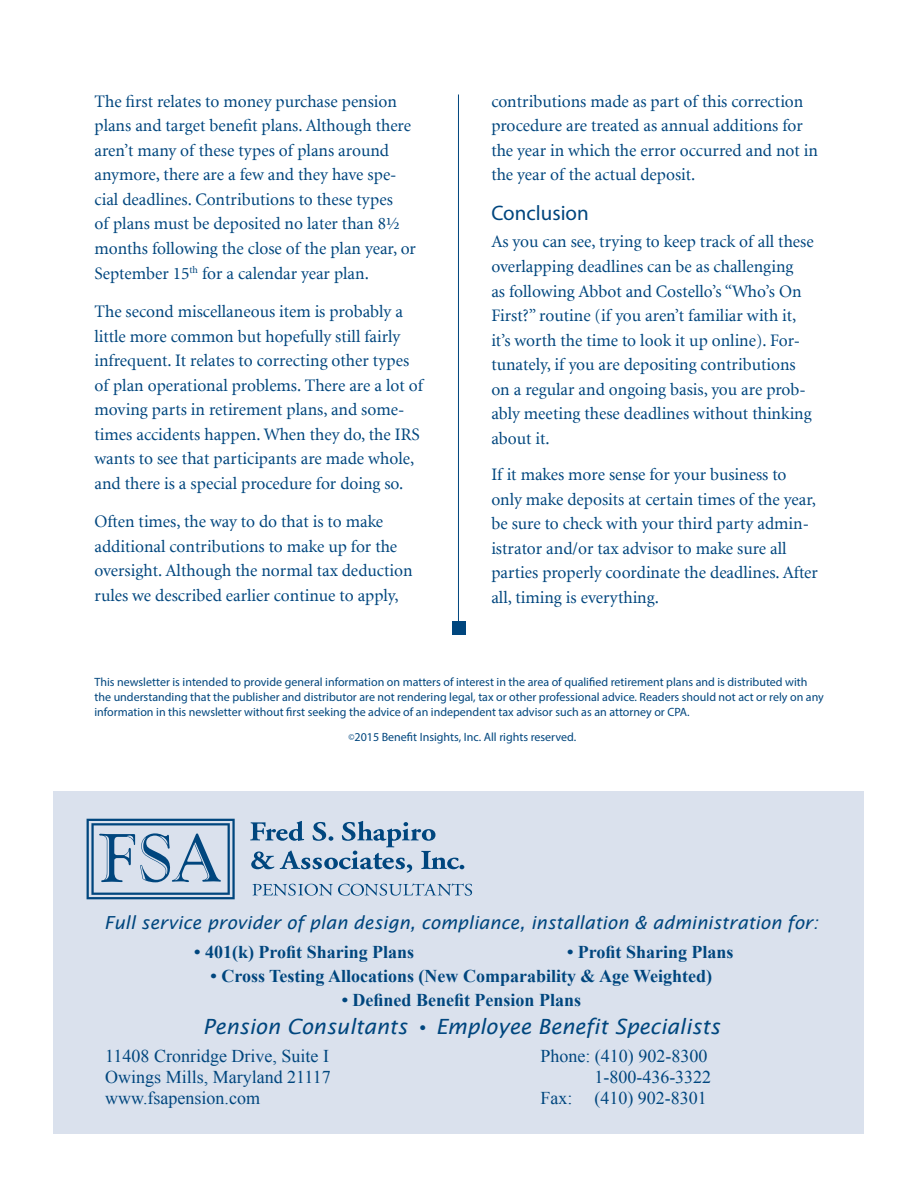
<style>
.page{position:relative;width:918px;height:1188px;background:#fff}
.page>*{position:absolute;margin:0;border:0;box-sizing:border-box;transform-origin:0 0}
.body{font:italic 21px "Lucida Sans";color:#00467e}
.subhead{font:21px "Myriad Pro";color:#00467e}
.body-2{font:700 18px "Times New Roman";color:#00467e}
.body-3{font:18px "Times New Roman";color:#00467e}
.body-4{font:italic 18px "Lucida Sans";color:#00467e}
.body-5{font:17.4px/24.5px "Minion";color:#00467e}
.t1{font:12px/15px "Myriad Pro";color:#00467e}
.s1{font-size:9px}
.s2{font-weight:600;font-size:22.5px}
</style>
<div class="page">
<hr style="left:458px;top:94px;width:1px;height:538px;background:#00467e">
<div style="left:452px;top:622px;width:13px;height:13px;background:#00467e"></div>
<div style="left:54px;top:792px;width:810px;height:342px;background:#dae1ed"></div>
<svg style="left:250px;top:821px;width:214px;height:52px"></svg>
<svg style="left:253px;top:883px;width:219px;height:13px"></svg>
<svg style="left:87px;top:819px;width:148px;height:80px"></svg>
<p class="body-5" style="left:94px;top:90px;width:323px">The first relates to money purchase pension plans and target benefit plans. Although there aren’t many of these types of plans around anymore, there are a few and they have spe&shy;cial deadlines. Contributions to these types<br>of plans must be deposited no later than 8½ months following the close of the plan year, or September 15<sup>th</sup> for a calendar year plan.</p>
<p class="body-5" style="left:94px;top:300px;width:330px">The second miscellaneous item is probably a little more common but hopefully still fairly infrequent. It relates to correcting other types of plan operational problems. There are a lot of moving parts in retirement plans, and some&shy;times accidents happen. When they do, the IRS wants to see that participants are made whole, and there is a special procedure for doing so.</p>
<p class="body-5" style="left:94px;top:510px;width:320px">Often times, the way to do that is to make additional contributions to make up for the oversight. Although the normal tax deduction rules we described earlier continue to apply,</p>
<p class="body-5" style="left:491px;top:90px;width:328px">contributions made as part of this correction procedure are treated as annual additions for the year in which the error occurred and not in the year of the actual deposit.</p>
<p class="subhead" style="left:491px;top:200px;width:99px">Conclusion</p>
<p class="body-5" style="left:491px;top:230px;width:324px">As you can see, trying to keep track of all these overlapping deadlines can be as challenging<br>as following Abbot and Costello’s “Who’s On First?” routine (if you aren’t familiar with it, it’s worth the time to look it up online). For&shy;tunately, if you are depositing contributions on a regular and ongoing basis, you are prob&shy;ably meeting these deadlines without thinking about it.</p>
<p class="body-5" style="left:491px;top:463px;width:328px">If it makes more sense for your business to only make deposits at certain times of the year, be sure to check with your third party admin&shy;istrator and/or tax advisor to make sure all parties properly coordinate the deadlines. After all, timing is everything.</p>
<p class="t1" style="left:94px;top:674px;width:731px">This newsletter is intended to provide general information on matters of interest in the area of qualified retirement plans and is distributed with the understanding that the publisher and distributor are not rendering legal, tax or other professional advice. Readers should not act or rely on any information in this newsletter without first seeking the advice of an independent tax advisor such as an attorney or CPA.</p>
<p class="t1" style="left:348px;top:729px;width:229px"><span class="s1">©</span>2015 Benefit Insights, Inc. All rights reserved.</p>
<p class="body-4" style="left:104px;top:913px;width:716px">Full service provider of plan design, compliance, installation &amp; administration for:</p>
<p class="body-2" style="left:194px;top:940px;width:221px">• 401(k) Profit Sharing Plans</p>
<p class="body-2" style="left:567px;top:940px;width:168px">• Profit Sharing Plans</p>
<p class="body-2" style="left:211px;top:964px;width:503px">• Cross Testing Allocations (New Comparability &amp; Age Weighted)</p>
<p class="body-2" style="left:342px;top:988px;width:241px">• Defined Benefit Pension Plans</p>
<p class="body" style="left:203px;top:1014px;width:519px">Pension Consultants <span class="s2">•</span> Employee Benefit Specialists</p>
<p class="body-3" style="left:105px;top:1044px;width:225px">11408 Cronridge Drive, Suite I</p>
<p class="body-3" style="left:105px;top:1065px;width:227px">Owings Mills, Maryland 21117</p>
<p class="body-3" style="left:105px;top:1086px;width:156px">www.fsapension.com</p>
<p class="body-3" style="left:540px;top:1044px;width:168px">Phone: (410) 902-8300</p>
<p class="body-3" style="left:594px;top:1065px;width:118px">1-800-436-3322</p>
<p class="body-3" style="left:540px;top:1086px;width:168px">Fax: (410) 902-8301</p>
</div>
